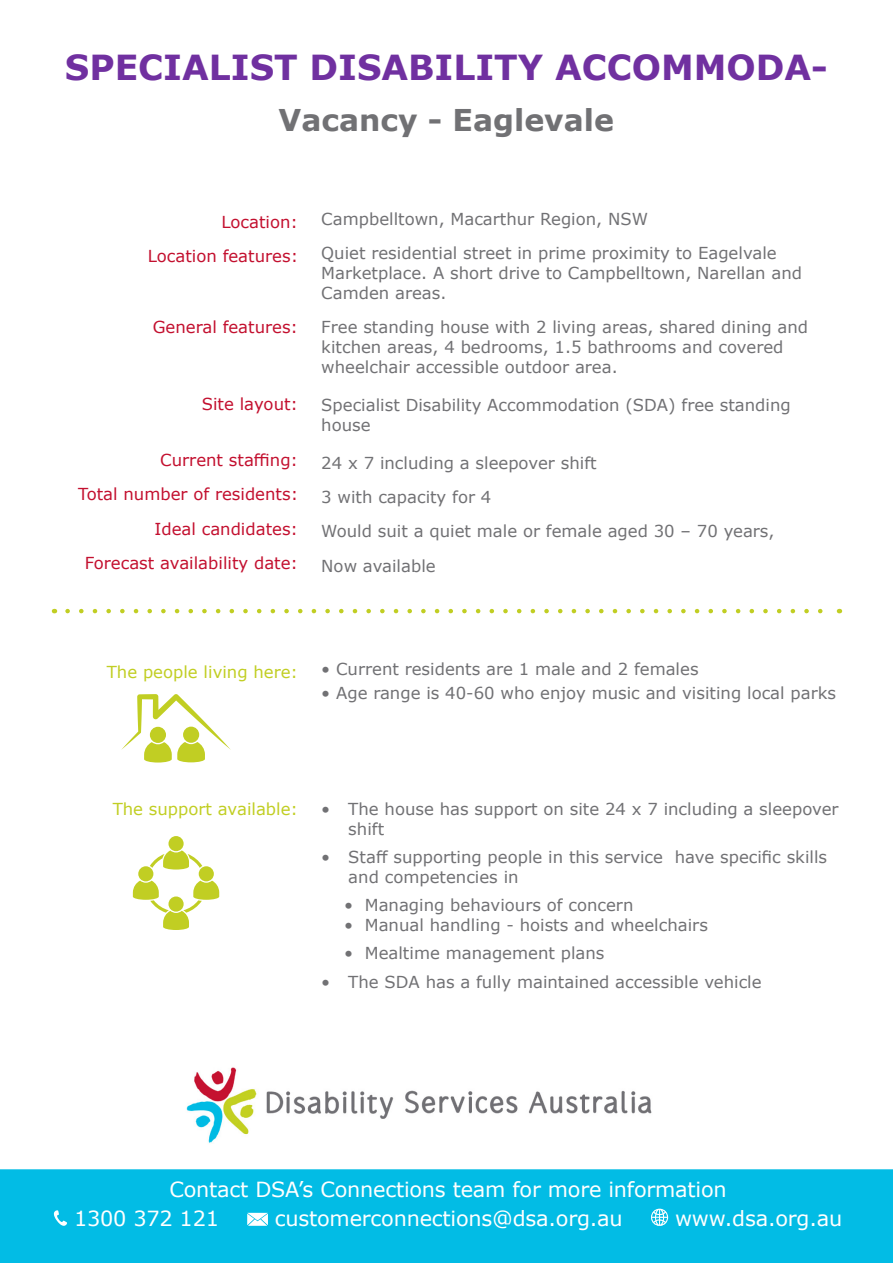
<style>
.page{position:relative;width:893px;height:1263px;background:#fff}
.page>*{position:absolute;margin:0;border:0;box-sizing:border-box;transform-origin:0 0}
.t1{font:700 34.5px "Verdana";color:#7030a0}
.t2{font:700 30px "Verdana";color:#717174}
.t3{font:20.85px "Verdana";letter-spacing:-.01em;color:#fff}
.t4{font:16.5px/19.8px "Verdana";color:#717174}
.t5{font:16.5px "Verdana";color:#c3102f}
.t6{font:16.5px "Verdana";color:#c1ce23}
</style>
<div class="page">
<svg style="left:68px;top:609px;width:755px;height:4px"></svg>
<svg style="left:121px;top:694px;width:110px;height:68px"></svg>
<div style="left:138px;top:866px;width:15px;height:15px;background:#c1ce23;border-radius:50%"></div>
<div style="left:199px;top:866px;width:15px;height:15px;background:#c1ce23;border-radius:50%"></div>
<div style="left:168px;top:836px;width:16px;height:15px;background:#c1ce23;border-radius:50%"></div>
<svg style="left:133px;top:881px;width:86px;height:49px"></svg>
<svg style="left:150px;top:850px;width:52px;height:19px"></svg>
<div style="left:0;top:1169px;width:893px;height:94px;background:#02bce5"></div>
<svg style="left:54px;top:1210px;width:13px;height:16px"></svg>
<svg style="left:247px;top:1213px;width:21px;height:13px"></svg>
<svg style="left:651px;top:1209px;width:17px;height:17px"></svg>
<img style="left:186px;top:1067px;width:466px;height:76px">
<div style="left:443px;top:1120px;width:276px;height:40px;background:#fff"></div>
<p class="t1" style="left:65px;top:43px;width:764px">SPECIALIST DISABILITY ACCOMMODA-</p>
<p class="t2" style="left:278px;top:99px;width:337px">Vacancy - Eaglevale</p>
<p class="t5" style="left:221px;top:211px;width:78px">Location:</p>
<p class="t5" style="left:148px;top:245px;width:152px">Location features:</p>
<p class="t5" style="left:153px;top:316px;width:147px">General features:</p>
<p class="t5" style="left:202px;top:392px;width:98px">Site layout:</p>
<p class="t5" style="left:160px;top:449px;width:139px">Current staffing:</p>
<p class="t5" style="left:78px;top:483px;width:221px">Total number of residents:</p>
<p class="t5" style="left:154px;top:517px;width:145px">Ideal candidates:</p>
<p class="t5" style="left:85px;top:551px;width:215px">Forecast availability date:</p>
<p class="t4" style="left:321px;top:209px;width:328px">Campbelltown, Macarthur Region, NSW</p>
<p class="t4" style="left:321px;top:243px;width:482px">Quiet residential street in prime proximity to Eagelvale<br>Marketplace. A short drive to Campbelltown, Narellan and<br>Camden areas.</p>
<p class="t4" style="left:321px;top:317px;width:488px">Free standing house with 2 living areas, shared dining and kitchen areas, 4 bedrooms, 1.5 bathrooms and covered wheelchair accessible outdoor area.</p>
<p class="t4" style="left:321px;top:395px;width:471px">Specialist Disability Accommodation (SDA) free standing house</p>
<p class="t4" style="left:321px;top:453px;width:277px">24 x 7 including a sleepover shift</p>
<p class="t4" style="left:321px;top:487px;width:172px">3 with capacity for 4</p>
<p class="t4" style="left:321px;top:521px;width:455px">Would suit a quiet male or female aged 30 – 70 years,</p>
<p class="t4" style="left:321px;top:555px;width:116px">Now available</p>
<p class="t6" style="left:107px;top:661px;width:193px">The people living here:</p>
<p class="t4" style="left:321px;top:659px;width:379px">• Current residents are 1 male and 2 females</p>
<p class="t4" style="left:321px;top:683px;width:516px">• Age range is 40-60 who enjoy music and visiting local parks</p>
<p class="t6" style="left:113px;top:798px;width:187px">The support available:</p>
<p class="t4" style="left:348px;top:799px;width:492px;text-indent:-27px">• The house has support on site 24 x 7 including a sleepover shift</p>
<p class="t4" style="left:348px;top:847px;width:480px;text-indent:-27px">• Staff supporting people in this service have specific skills and competencies in</p>
<p class="t4" style="left:344px;top:895px;width:291px">• Managing behaviours of concern</p>
<p class="t4" style="left:344px;top:915px;width:365px">• Manual handling - hoists and wheelchairs</p>
<p class="t4" style="left:344px;top:943px;width:262px">• Mealtime management plans</p>
<p class="t4" style="left:321px;top:972px;width:442px">• The SDA has a fully maintained accessible vehicle</p>
<p class="t3" style="left:169px;top:1174px;width:559px">Contact DSA’s Connections team for more information</p>
<p class="t3" style="left:74px;top:1204px;width:146px">1300 372 121</p>
<p class="t3" style="left:275px;top:1204px;width:349px">customerconnections@dsa.org.au</p>
<p class="t3" style="left:675px;top:1204px;width:169px">www.dsa.org.au</p>
</div>
